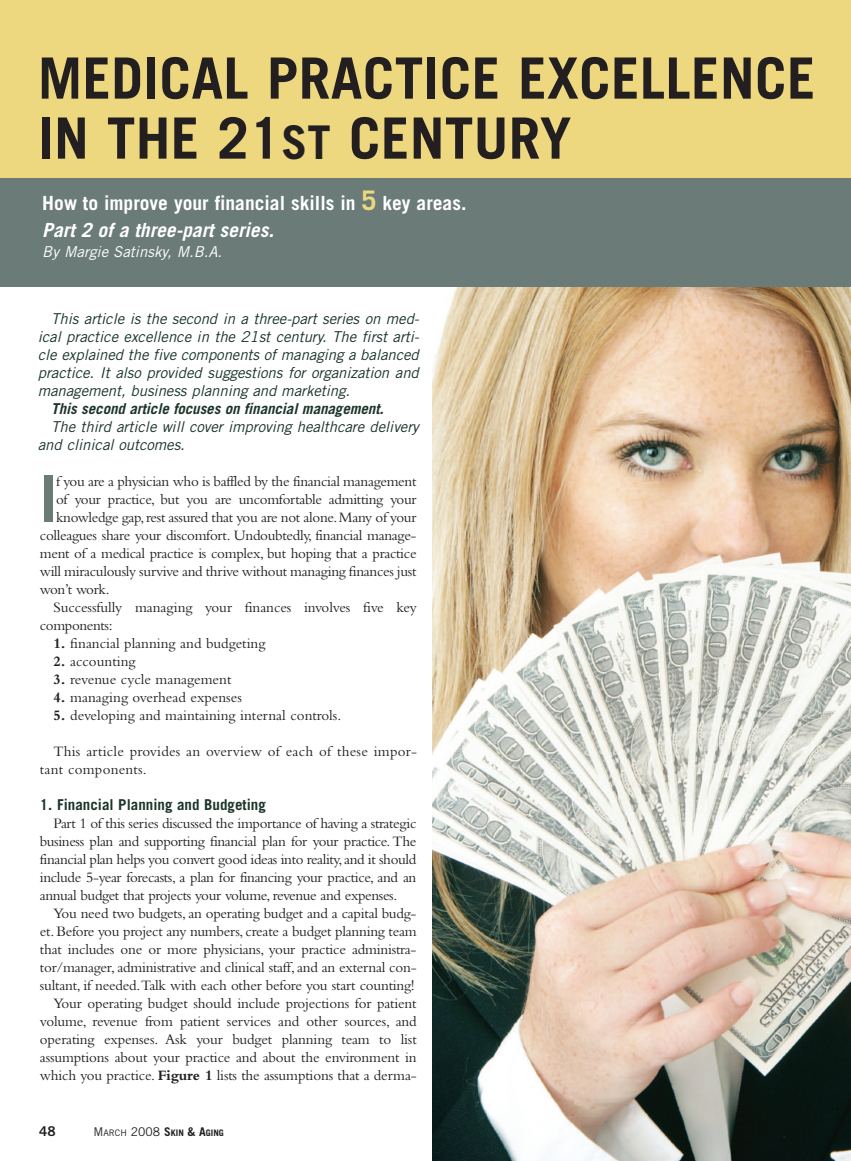
<style>
.page{position:relative;width:851px;height:1161px;background:#fff}
.page>*{position:absolute;margin:0;border:0;box-sizing:border-box;transform-origin:0 0}
.t1{font:700 63.75px "Trade Gothic";color:#6b7b78}
.t2{font:700 57px/60px "Trade Gothic";letter-spacing:.005em;color:#231f20}
.t3{font:700 19.5px/27px "Trade Gothic";color:#fff}
.t4{font:15px/18px "Bembo";letter-spacing:-.015em;color:#231f20;text-align:justify}
.t5{font:italic 15px/18px "Trade Gothic";letter-spacing:-.005em;color:#1b3529;text-align:justify}
.t6{font:15px/18px "Bembo";letter-spacing:.015em;color:#231f20}
.t7{font:italic 700 15px "Trade Gothic";letter-spacing:-.005em;color:#1b3529}
.t8{font:700 15px "Trade Gothic";color:#1b3529}
.t9{font:italic 15px "Trade Gothic";color:#fff}
.t10{font:13.5px "Trade Gothic Bold Two";color:#231f20}
.t11{font:700 9px "Trade Gothic";color:#231f20}
.s1{font-size:46.5px}
.s2{font-size:27px;color:#edd77f}
.s3{font-style:italic}
.s4{font-weight:700}
.s5{font-weight:400;font-size:12px}
.s6{font-weight:400}
.s7{font-size:12px}
</style>
<div class="page">
<img style="left:432px;top:287px;width:418px;height:874px">
<div style="left:0;top:0;width:850px;height:287px;background:#edd77f"></div>
<div style="left:0;top:179px;width:850px;height:108px;background:#6b7b78"></div>
<h2 class="t2" style="left:38px;top:54px;width:779px">MEDICAL PRACTICE EXCELLENCE<br>IN THE 21<span class="s1">ST</span> CENTURY</h2>
<h3 class="t3" style="left:42px;top:191px;width:425px">How to improve your financial skills in <span class="s2">5</span> key areas.<br><span class="s3">Part 2 of a three-part series.</span></h3>
<p class="t9" style="left:42px;top:246px;width:181px">By Margie Satinsky, M.B.A.</p>
<p class="t5" style="left:38px;top:311px;width:383px;text-indent:14px">This article is the second in a three-part series on med&shy;ical practice excellence in the 21st century. The first arti&shy;cle explained the five components of managing a balanced practice. It also provided suggestions for organization and management, business planning and marketing.</p>
<p class="t7" style="left:51px;top:403px;width:334px">This second article focuses on financial management.</p>
<p class="t5" style="left:38px;top:419px;width:382px;text-indent:14px">The third article will cover improving healthcare delivery and clinical outcomes.</p>
<h1 class="t1" style="left:40px;top:476px;width:19px">I</h1>
<p class="t4" style="left:56px;top:474px;width:362px">f you are a physician who is baffled by the financial management</p>
<p class="t4" style="left:56px;top:492px;width:362px">of your practice, but you are uncomfortable admitting your</p>
<p class="t4" style="left:56px;top:510px;width:362px">knowledge gap,rest assured that you are not alone.Many of your</p>
<p class="t4" style="left:40px;top:528px;width:378px">colleagues share your discomfort. Undoubtedly, financial manage-</p>
<p class="t4" style="left:40px;top:546px;width:378px">ment of a medical practice is complex, but hoping that a practice</p>
<p class="t4" style="left:40px;top:564px;width:378px">will miraculously survive and thrive without managing finances just</p>
<p class="t4" style="left:40px;top:582px;width:71px">won’t work.</p>
<p class="t4" style="left:53px;top:600px;width:365px">Successfully managing your finances involves five key</p>
<p class="t4" style="left:40px;top:618px;width:74px">components:</p>
<p class="t4" style="left:53px;top:636px;width:213px"><span class="s4">1.</span> financial planning and budgeting</p>
<p class="t4" style="left:53px;top:654px;width:84px"><span class="s4">2.</span> accounting</p>
<p class="t4" style="left:53px;top:672px;width:179px"><span class="s4">3.</span> revenue cycle management</p>
<p class="t4" style="left:53px;top:690px;width:190px"><span class="s4">4.</span> managing overhead expenses</p>
<p class="t4" style="left:53px;top:708px;width:289px"><span class="s4">5.</span> developing and maintaining internal controls.</p>
<p class="t6" style="left:40px;top:744px;width:378px;text-indent:14px">This article provides an overview of each of these impor&shy;tant components.</p>
<p class="t8" style="left:40px;top:799px;width:227px">1. Financial Planning and Budgeting</p>
<p class="t4" style="left:40px;top:816px;width:378px;text-indent:14px">Part 1 of this series discussed the importance of having a strategic business plan and supporting financial plan for your practice. The financial plan helps you convert good ideas into reality,and it should include 5-year forecasts, a plan for financing your practice, and an annual budget that projects your volume, revenue and expenses.</p>
<p class="t4" style="left:40px;top:906px;width:378px;text-align:right">You need two budgets, an operating budget and a capital budg&shy;et.Before you project any numbers,create a budget planning team that includes one or more physicians, your practice administra&shy;tor/manager, administrative and clinical staff, and an external con&shy;sultant, if needed.Talk with each other before you start counting!<br>Your operating budget should include projections for patient volume, revenue from patient services and other sources, and operating expenses. Ask your budget planning team to list assumptions about your practice and about the environment in which you practice. <span class="s4">Figure 1</span> lists the assumptions that a derma-</p>
<p class="t10" style="left:39px;top:1126px;width:18px">48</p>
<p class="t11" style="left:93px;top:1130px;width:132px"><span class="s5">M</span><span class="s6">ARCH</span> <span class="s5">2008</span> <span class="s7">S</span>KIN <span class="s7">&amp; A</span>GING</p>
</div>
